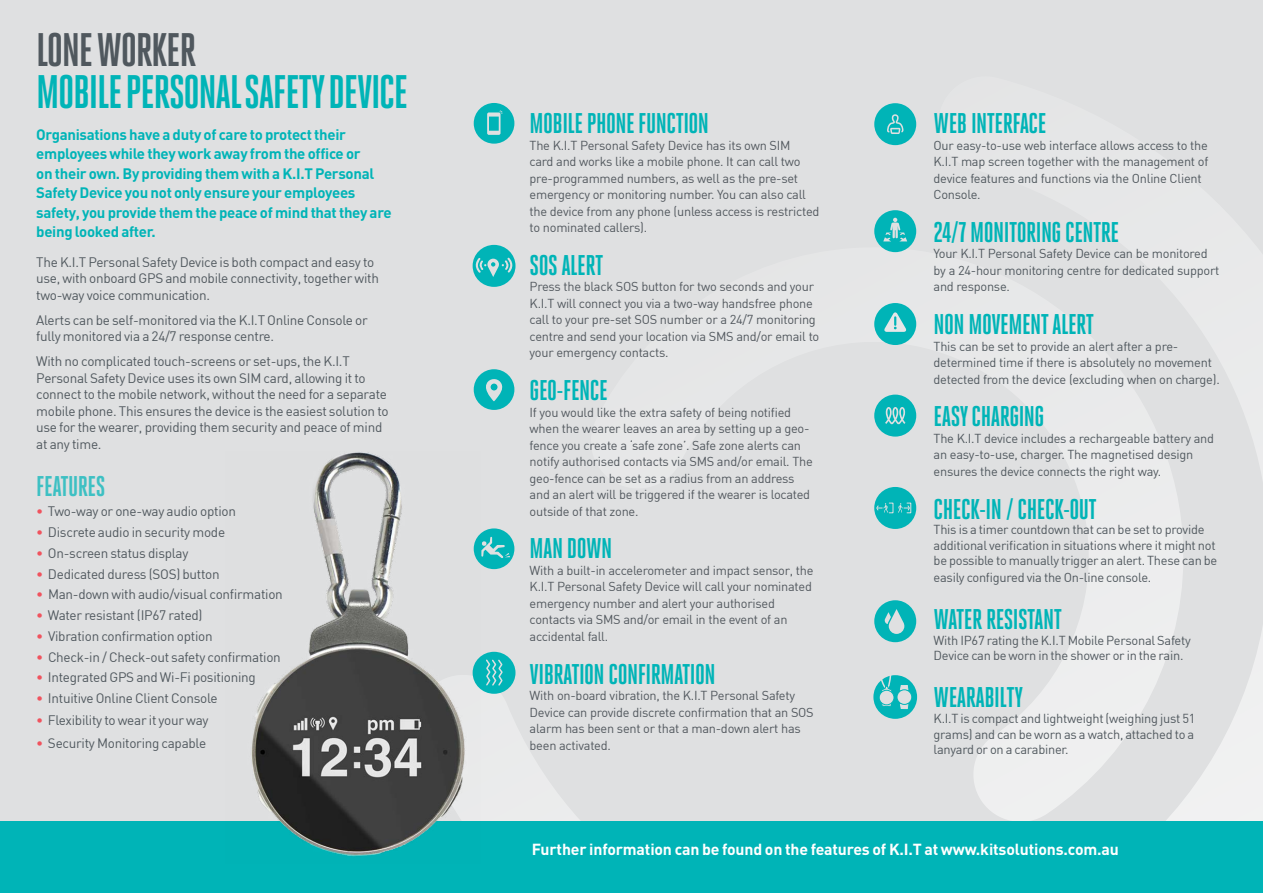
<style>
.page{position:relative;width:1263px;height:893px;background:#dfe0e1}
.page>*{position:absolute;margin:0;border:0;box-sizing:border-box;transform-origin:0 0}
.t1{font:700 46.95px "Heroic Condensed";letter-spacing:-.03em;color:#00b4b7}
.t2{font:700 46.95px "Heroic Condensed";letter-spacing:-.03em;color:#50585e}
.t3{font:700 28.5px "Heroic Condensed";letter-spacing:-.02em;color:#00b4b7}
.t4{font:700 28.5px "Heroic Condensed";letter-spacing:-.02em;color:#3dc0c3}
.t5{font:700 15.9px "DIN";letter-spacing:-.01em;color:#fff}
.t6{font:700 15px/19.5px "DIN";letter-spacing:-.02em;color:#00b4b7}
.t7{font:13.5px/16.5px "DIN";letter-spacing:-.02em;color:#50585e}
.t8{font:12.75px/16.5px "DIN";letter-spacing:-.02em;color:#52585e}
.t9{font:12.75px/16.5px "DIN";letter-spacing:-.02em;color:#50585e}
.s1{color:#f0535e}
</style>
<div class="page">
<svg style="left:472px;top:120px;width:791px;height:702px"></svg>
<svg style="left:584px;top:236px;width:606px;height:586px"></svg>
<div style="left:0;top:822px;width:1263px;height:71px;background:#00b4b7"></div>
<svg style="left:474px;top:103px;width:40px;height:41px"></svg>
<svg style="left:480px;top:528px;width:34px;height:41px"></svg>
<svg style="left:874px;top:600px;width:42px;height:42px"></svg>
<svg style="left:874px;top:103px;width:42px;height:42px"></svg>
<svg style="left:474px;top:369px;width:40px;height:41px"></svg>
<svg style="left:874px;top:210px;width:42px;height:42px"></svg>
<svg style="left:874px;top:303px;width:42px;height:42px"></svg>
<svg style="left:874px;top:395px;width:42px;height:42px"></svg>
<div style="left:473px;top:652px;width:42px;height:42px;background:#00b4b7;border-radius:50%"></div>
<svg style="left:486px;top:659px;width:17px;height:27px"></svg>
<div style="left:473px;top:245px;width:42px;height:42px;background:#00b4b7;border-radius:50%"></div>
<svg style="left:473px;top:258px;width:42px;height:19px"></svg>
<div style="left:873px;top:675px;width:44px;height:44px;background:#00b4b7;border-radius:50%"></div>
<svg style="left:880px;top:673px;width:12px;height:34px"></svg>
<div style="left:879px;top:690px;width:15px;height:15px;background:#dfe0e1;border-radius:50%"></div>
<div style="left:879px;top:690px;width:15px;height:15px;border:1px solid #00b4b7;border-radius:50%"></div>
<svg style="left:900px;top:685px;width:9px;height:5px"></svg>
<svg style="left:900px;top:704px;width:9px;height:5px"></svg>
<div style="left:897px;top:690px;width:15px;height:14px;background:#dfe0e1;border-radius:50%"></div>
<div style="left:896px;top:689px;width:16px;height:16px;border:1px solid #00b4b7;border-radius:50%"></div>
<div style="left:876px;top:488px;width:39px;height:39px;background:#00b4b7;border-radius:50%"></div>
<div style="left:874px;top:487px;width:42px;height:42px;border:3px solid #00b4b7;border-radius:50%"></div>
<div style="left:907px;top:503px;width:4px;height:10px;border:1px solid #dfe0e1"></div>
<svg style="left:898px;top:503px;width:12px;height:10px"></svg>
<svg style="left:876px;top:503px;width:12px;height:10px"></svg>
<img style="left:225px;top:451px;width:255px;height:406px">
<h1 class="t2" style="left:36px;top:24px;width:161px">LONE WORKER</h1>
<h1 class="t1" style="left:36px;top:66px;width:374px">MOBILE PERSONAL SAFETY DEVICE</h1>
<p class="t6" style="left:36px;top:124px;width:357px">Organisations have a duty of care to protect their employees while they work away from the office or<br>on their own. By providing them with a K.I.T Personal Safety Device you not only ensure your employees safety, you provide them the peace of mind that they are being looked after.</p>
<p class="t7" style="left:36px;top:253px;width:344px">The K.I.T Personal Safety Device is both compact and easy to use, with onboard GPS and mobile connectivity, together with two-way voice communication.</p>
<p class="t7" style="left:36px;top:311px;width:333px">Alerts can be self-monitored via the K.I.T Online Console or fully monitored via a 24/7 response centre.</p>
<p class="t7" style="left:36px;top:353px;width:354px">With no complicated touch-screens or set-ups, the K.I.T Personal Safety Device uses its own SIM card, allowing it to connect to the mobile network, without the need for a separate mobile phone. This ensures the device is the easiest solution to use for the wearer, providing them security and peace of mind at any time.</p>
<h2 class="t4" style="left:36px;top:470px;width:71px">FEATURES</h2>
<p class="t7" style="left:36px;top:503px;width:201px"><span class="s1">•</span> Two-way or one-way audio option</p>
<p class="t7" style="left:36px;top:524px;width:190px"><span class="s1">•</span> Discrete audio in security mode</p>
<p class="t7" style="left:36px;top:544px;width:154px"><span class="s1">•</span> On-screen status display</p>
<p class="t7" style="left:36px;top:565px;width:185px"><span class="s1">•</span> Dedicated duress (SOS) button</p>
<p class="t7" style="left:36px;top:586px;width:248px"><span class="s1">•</span> Man-down with audio/visual confirmation</p>
<p class="t7" style="left:36px;top:607px;width:168px"><span class="s1">•</span> Water resistant (IP67 rated)</p>
<p class="t7" style="left:36px;top:627px;width:178px"><span class="s1">•</span> Vibration confirmation option</p>
<p class="t7" style="left:36px;top:648px;width:246px"><span class="s1">•</span> Check-in / Check-out safety confirmation</p>
<p class="t7" style="left:36px;top:669px;width:221px"><span class="s1">•</span> Integrated GPS and Wi-Fi positioning</p>
<p class="t7" style="left:36px;top:690px;width:183px"><span class="s1">•</span> Intuitive Online Client Console</p>
<p class="t7" style="left:36px;top:712px;width:174px"><span class="s1">•</span> Flexibility to wear it your way</p>
<p class="t7" style="left:36px;top:734px;width:171px"><span class="s1">•</span> Security Monitoring capable</p>
<h2 class="t3" style="left:530px;top:107px;width:181px">MOBILE PHONE FUNCTION</h2>
<p class="t8" style="left:530px;top:136px;width:291px">The K.I.T Personal Safety Device has its own SIM<br>card and works like a mobile phone. It can call two pre-programmed numbers, as well as the pre-set emergency or monitoring number. You can also call the device from any phone (unless access is restricted to nominated callers).</p>
<h2 class="t3" style="left:530px;top:249px;width:75px">SOS ALERT</h2>
<p class="t8" style="left:530px;top:278px;width:291px">Press the black SOS button for two seconds and your K.I.T will connect you via a two-way handsfree phone call to your pre-set SOS number or a 24/7 monitoring centre and send your location via SMS and/or email to your emergency contacts.</p>
<h2 class="t3" style="left:530px;top:374px;width:80px">GEO-FENCE</h2>
<p class="t8" style="left:530px;top:403px;width:285px">If you would like the extra safety of being notified when the wearer leaves an area by setting up a geo&shy;fence you create a ‘safe zone’. Safe zone alerts can notify authorised contacts via SMS and/or email. The geo-fence can be set as a radius from an address and an alert will be triggered if the wearer is located outside of that zone.</p>
<h2 class="t3" style="left:530px;top:533px;width:84px">MAN DOWN</h2>
<p class="t8" style="left:530px;top:562px;width:285px">With a built-in accelerometer and impact sensor, the K.I.T Personal Safety Device will call your nominated emergency number and alert your authorised contacts via SMS and/or email in the event of an accidental fall.</p>
<h2 class="t3" style="left:530px;top:658px;width:188px">VIBRATION CONFIRMATION</h2>
<p class="t8" style="left:530px;top:687px;width:286px">With on-board vibration, the K.I.T Personal Safety Device can provide discrete confirmation that an SOS alarm has been sent or that a man-down alert has been activated.</p>
<h2 class="t3" style="left:934px;top:107px;width:114px">WEB INTERFACE</h2>
<p class="t9" style="left:934px;top:136px;width:276px">Our easy-to-use web interface allows access to the K.I.T map screen together with the management of device features and functions via the Online Client Console.</p>
<h2 class="t3" style="left:934px;top:216px;width:187px">24/7 MONITORING CENTRE</h2>
<p class="t9" style="left:934px;top:245px;width:287px">Your K.I.T Personal Safety Device can be monitored by a 24-hour monitoring centre for dedicated support and response.</p>
<h2 class="t3" style="left:934px;top:308px;width:162px">NON MOVEMENT ALERT</h2>
<p class="t9" style="left:934px;top:337px;width:288px">This can be set to provide an alert after a pre&shy;determined time if there is absolutely no movement detected from the device (excluding when on charge).</p>
<h2 class="t3" style="left:934px;top:401px;width:112px">EASY CHARGING</h2>
<p class="t9" style="left:934px;top:430px;width:282px">The K.I.T device includes a rechargeable battery and an easy-to-use, charger. The magnetised design ensures the device connects the right way.</p>
<h2 class="t3" style="left:934px;top:493px;width:165px">CHECK-IN / CHECK-OUT</h2>
<p class="t9" style="left:934px;top:521px;width:285px;line-height:15.9px">This is a timer countdown that can be set to provide additional verification in situations where it might not be possible to manually trigger an alert. These can be easily configured via the On-line console.</p>
<h2 class="t3" style="left:934px;top:603px;width:130px">WATER RESISTANT</h2>
<p class="t9" style="left:934px;top:632px;width:259px;line-height:15.6px">With IP67 rating the K.I.T Mobile Personal Safety<br>Device can be worn in the shower or in the rain.</p>
<h2 class="t3" style="left:934px;top:682px;width:91px">WEARABILTY</h2>
<p class="t9" style="left:934px;top:710px;width:263px;line-height:15.6px;text-align:justify">K.I.T is compact and lightweight (weighing just 51 grams) and can be worn as a watch, attached to a lanyard or on a carabiner.</p>
<p class="t5" style="left:532px;top:839px;width:588px">Further information can be found on the features of K.I.T at www.kitsolutions.com.au</p>
</div>
